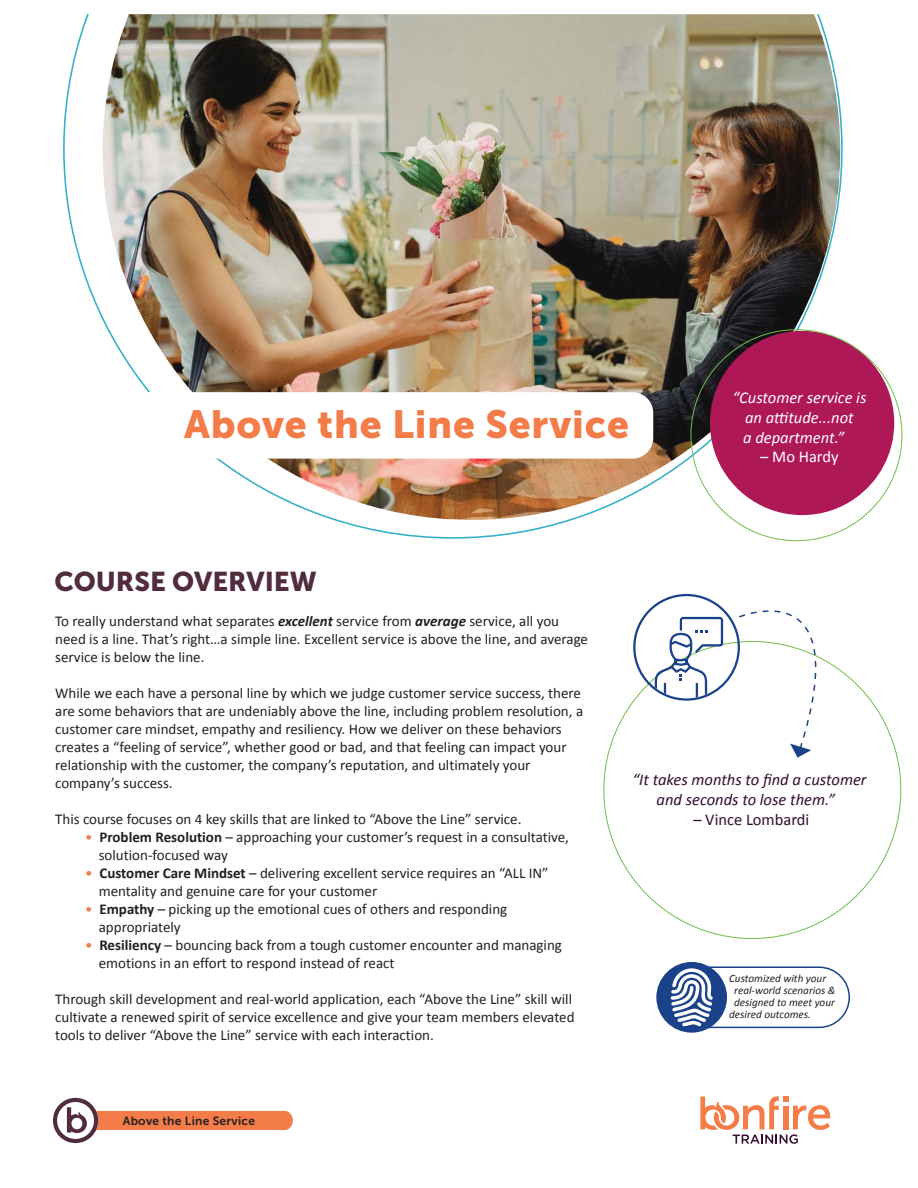
<style>
.page{position:relative;width:918px;height:1188px;background:#fff}
.page>*{position:absolute;margin:0;border:0;box-sizing:border-box;transform-origin:0 0}
.t1{font:39px "Museo Sans 900";letter-spacing:.02em;color:#f37c48}
.t2{font:27px "Museo Sans 900";color:#512c3f}
.t3{font:italic 16.5px/19.8px "Calibri";color:#330d2f;text-align:center}
.t4{font:italic 16.5px/19.8px "Calibri";color:#fff}
.t5{font:16.5px "Calibri";color:#330d2f}
.t6{font:16.5px "Calibri";color:#fff}
.t7{font:15px/18px "Calibri";color:#231f20}
.t8{font:12px "Museo Sans 700";letter-spacing:.02em;color:#231f20}
.t9{font:italic 11.1px "Calibri";color:#231f20}
.s1{font-weight:700;font-style:italic}
.s2{color:#f37c48}
.s3{font-weight:700}
</style>
<div class="page">
<svg style="left:53px;top:1098px;width:240px;height:45px"></svg>
<svg style="left:700px;top:1096px;width:130px;height:48px"></svg>
<div style="left:783px;top:1106px;width:5px;height:23px;background:#f37c48"></div>
<svg style="left:603px;top:685px;width:299px;height:254px"></svg>
<svg style="left:656px;top:962px;width:194px;height:71px"></svg>
<svg style="left:633px;top:593px;width:225px;height:165px"></svg>
<img style="left:63px;top:14px;width:780px;height:525px">
<svg style="left:690px;top:329px;width:213px;height:213px"></svg>
<svg style="left:63px;top:392px;width:590px;height:67px"></svg>
<h1 class="t1" style="left:184px;top:403px;width:446px">Above the Line Service</h1>
<h2 class="t2" style="left:54px;top:566px;width:264px">COURSE OVERVIEW</h2>
<p class="t4" style="left:743px;top:387px;width:125px;text-indent:-11px">“Customer service is an attitude...not<br>a department.”</p>
<p class="t6" style="left:760px;top:446px;width:80px">– Mo Hardy</p>
<p class="t7" style="left:55px;top:612px;width:534px">To really understand what separates <span class="s1">excellent</span> service from <span class="s1">average</span> service, all you need is a line. That’s right…a simple line. Excellent service is above the line, and average service is below the line.</p>
<p class="t7" style="left:55px;top:684px;width:530px">While we each have a personal line by which we judge customer service success, there are some behaviors that are undeniably above the line, including problem resolution, a customer care mindset, empathy and resiliency. How we deliver on these behaviors creates a “feeling of service”, whether good or bad, and that feeling can impact your relationship with the customer, the company’s reputation, and ultimately your company’s success.</p>
<p class="t7" style="left:55px;top:810px;width:468px">This course focuses on 4 key skills that are linked to “Above the Line” service.</p>
<p class="t7" style="left:99px;top:828px;width:472px;text-indent:-14px"><span class="s2">•</span> <span class="s3">Problem Resolution</span> – approaching your customer’s request in a consultative, solution-focused way</p>
<p class="t7" style="left:99px;top:864px;width:451px;text-indent:-14px"><span class="s2">•</span> <span class="s3">Customer Care Mindset</span> – delivering excellent service requires an “ALL IN” mentality and genuine care for your customer</p>
<p class="t7" style="left:99px;top:900px;width:410px;text-indent:-14px"><span class="s2">•</span> <span class="s3">Empathy</span> – picking up the emotional cues of others and responding appropriately</p>
<p class="t7" style="left:99px;top:936px;width:465px;text-indent:-14px"><span class="s2">•</span> <span class="s3">Resiliency</span> – bouncing back from a tough customer encounter and managing emotions in an effort to respond instead of react</p>
<p class="t7" style="left:55px;top:990px;width:521px">Through skill development and real-world application, each “Above the Line” skill will cultivate a renewed spirit of service excellence and give your team members elevated tools to deliver “Above the Line” service with each interaction.</p>
<p class="t8" style="left:123px;top:1114px;width:134px">Above the Line Service</p>
<p class="t3" style="left:632px;top:769px;width:236px">“It takes months to find a customer and seconds to lose them.”</p>
<p class="t5" style="left:693px;top:809px;width:118px">– Vince Lombardi</p>
<p class="t9" style="left:729px;top:971px;width:99px">Customized with your</p>
<p class="t9" style="left:734px;top:983px;width:103px">real-world scenarios &amp;</p>
<p class="t9" style="left:734px;top:995px;width:102px">designed to meet your</p>
<p class="t9" style="left:729px;top:1007px;width:83px">desired outcomes.</p>
</div>
